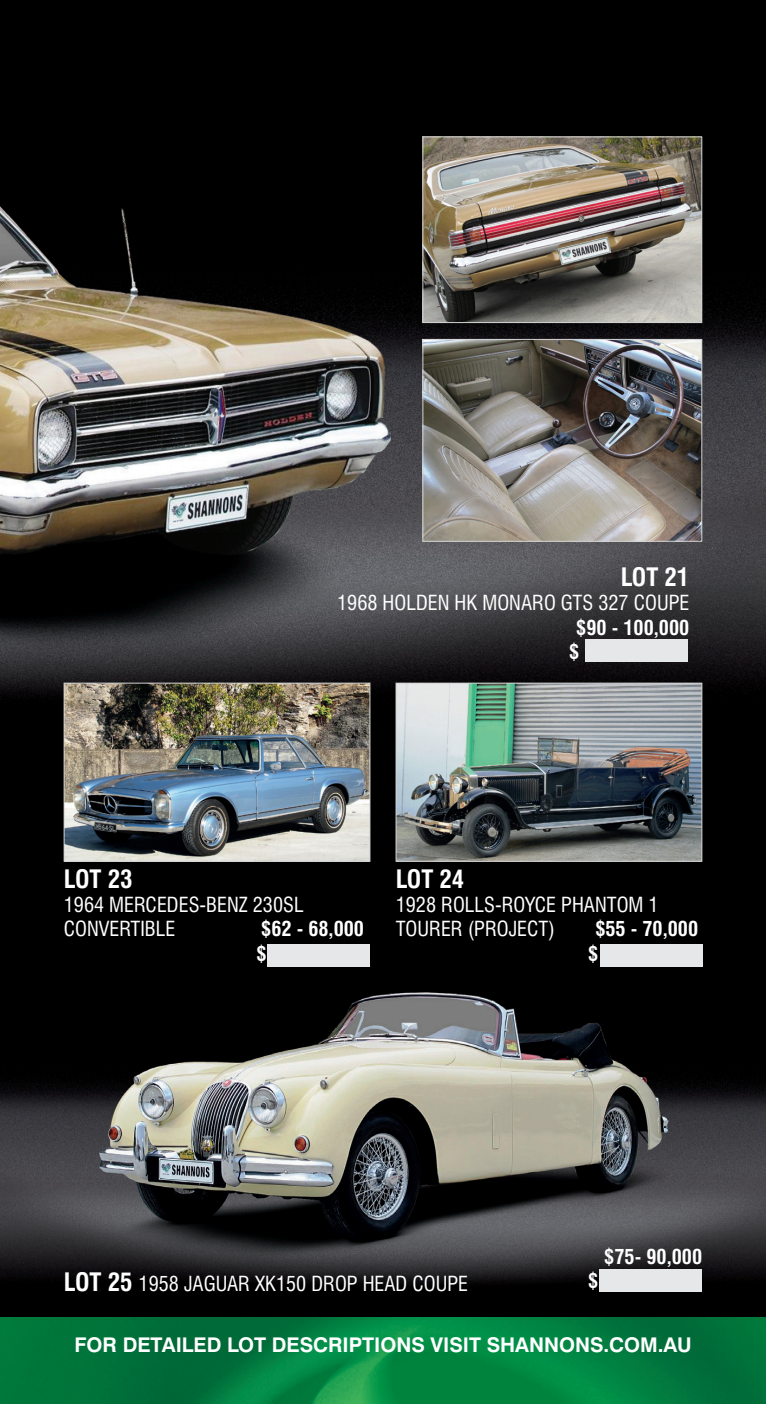
<style>
.page{position:relative;width:766px;height:1404px;background:#fff}
.page>*{position:absolute;margin:0;border:0;box-sizing:border-box;transform-origin:0 0}
.t1{font:700 condensed 24.75px "Swiss 721 BT";color:#fff}
.t2{font:condensed 20.25px/24.3px "Swiss 721 BT";color:#fff}
.t3{font:700 20.25px "Swiss 721 BT";color:#fff}
.t4{font:700 condensed 20.25px/24.3px "Swiss 721 BT";color:#fff}
.s1{font-weight:700;font-size:24.75px}
</style>
<div class="page">
<div style="left:0;top:0;width:765px;height:1403px;background:#000"></div>
<img style="left:0;top:136px;width:765px;height:725px">
<img style="left:0;top:944px;width:765px;height:459px">
<div style="left:599px;top:1269px;width:102px;height:22px;background:#e6e7e9"></div>
<img style="left:424px;top:341px;width:276px;height:198px">
<div style="left:422px;top:339px;width:280px;height:202px;border:1px solid #d1d2d4"></div>
<img style="left:424px;top:138px;width:276px;height:183px">
<div style="left:422px;top:136px;width:280px;height:187px;border:1px solid #d1d2d4"></div>
<div style="left:585px;top:639px;width:102px;height:22px;background:#e6e7e9"></div>
<img style="left:66px;top:684px;width:302px;height:175px">
<div style="left:64px;top:682px;width:306px;height:179px;border:1px solid #d1d2d4"></div>
<img style="left:397px;top:684px;width:303px;height:175px">
<div style="left:395px;top:682px;width:307px;height:179px;border:1px solid #d1d2d4"></div>
<div style="left:268px;top:944px;width:102px;height:22px;background:#e6e7e9"></div>
<div style="left:599px;top:944px;width:103px;height:22px;background:#e6e7e9"></div>
<p class="t1" style="left:620px;top:562px;width:70px">LOT 21</p>
<p class="t2" style="left:337px;top:590px;width:235px">1968 HOLDEN HK MONARO GTS</p>
<p class="t2" style="left:598px;top:590px;width:92px">327 COUPE</p>
<p class="t4" style="left:569px;top:615px;width:122px;text-indent:7px">$90 - 100,000 $</p>
<p class="t1" style="left:64px;top:863px;width:70px">LOT 23</p>
<p class="t2" style="left:64px;top:892px;width:230px">1964 MERCEDES-BENZ 230SL<br>CONVERTIBLE</p>
<p class="t4" style="left:256px;top:916px;width:109px">$62 - 68,000 $</p>
<p class="t1" style="left:395px;top:863px;width:70px">LOT 24</p>
<p class="t2" style="left:395px;top:892px;width:264px">1928 ROLLS-ROYCE PHANTOM 1<br>TOURER (PROJECT)</p>
<p class="t4" style="left:588px;top:916px;width:111px;text-indent:7px">$55 - 70,000 $</p>
<p class="t4" style="left:604px;top:1243px;width:99px">$75- 90,000</p>
<p class="t2" style="left:64px;top:1271px;width:182px"><span class="s1">LOT 25</span> 1958 JAGUAR</p>
<p class="t4" style="left:588px;top:1268px;width:12px">$</p>
<p class="t2" style="left:255px;top:1271px;width:214px">XK150 DROP HEAD COUPE</p>
<p class="t3" style="left:74px;top:1331px;width:618px">FOR DETAILED LOT DESCRIPTIONS VISIT SHANNONS.COM.AU</p>
</div>
